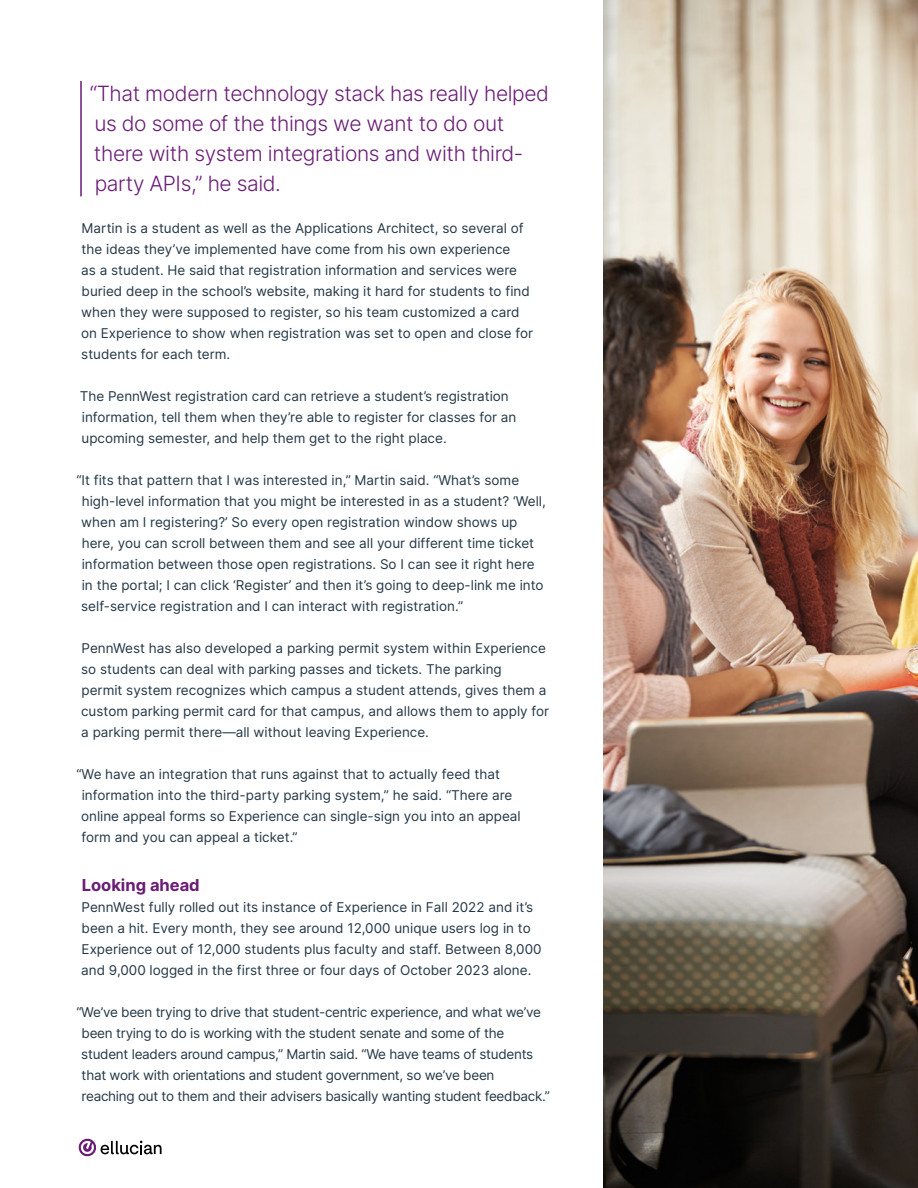
<style>
.page{position:relative;width:918px;height:1188px;background:#fff}
.page>*{position:absolute;margin:0;border:0;box-sizing:border-box;transform-origin:0 0}
.t1{font:300 21px/30px "Inter";letter-spacing:-.02em;color:#6a1b76}
.t2{font:700 16.5px "Inter";color:#6a1b76}
.t3{font:13.5px/21px "Inter";color:#253846}
.t4{font:13.5px/21px "Inter";letter-spacing:-.02em;color:#253846}
</style>
<div class="page">
<svg style="left:78px;top:1138px;width:84px;height:19px"></svg>
<img style="left:603px;top:1px;width:315px;height:1187px">
<hr style="left:80px;top:81px;width:2px;height:115px;background:#6a1b76">
<h1 class="t1" style="left:90px;top:78px;width:461px">“That modern technology stack has really helped us do some of the things we want to do out there with system integrations and with third&shy;party APIs,” he said.</h1>
<p class="t3" style="left:81px;top:218px;width:454px">Martin is a student as well as the Applications Architect, so several of the ideas they’ve implemented have come from his own experience<br>as a student. He said that registration information and services were buried deep in the school’s website, making it hard for students to find when they were supposed to register, so his team customized a card on Experience to show when registration was set to open and close for students for each term.</p>
<p class="t3" style="left:80px;top:386px;width:438px">The PennWest registration card can retrieve a student’s registration information, tell them when they’re able to register for classes for an upcoming semester, and help them get to the right place.</p>
<p class="t3" style="left:81px;top:470px;width:466px;text-indent:-5px">“It fits that pattern that I was interested in,” Martin said. “What’s some high-level information that you might be interested in as a student? ‘Well, when am I registering?’ So every open registration window shows up here, you can scroll between them and see all your different time ticket information between those open registrations. So I can see it right here in the portal; I can click ‘Register’ and then it’s going to deep-link me into self-service registration and I can interact with registration.”</p>
<p class="t3" style="left:81px;top:638px;width:470px">PennWest has also developed a parking permit system within Experience so students can deal with parking passes and tickets. The parking<br>permit system recognizes which campus a student attends, gives them a custom parking permit card for that campus, and allows them to apply for a parking permit there—all without leaving Experience.</p>
<p class="t3" style="left:81px;top:764px;width:441px;text-indent:-5px">“We have an integration that runs against that to actually feed that information into the third-party parking system,” he said. “There are online appeal forms so Experience can single-sign you into an appeal form and you can appeal a ticket.”</p>
<p class="t2" style="left:82px;top:873px;width:120px">Looking ahead</p>
<p class="t3" style="left:81px;top:896px;width:462px">PennWest fully rolled out its instance of Experience in Fall 2022 and it’s been a hit. Every month, they see around 12,000 unique users log in to Experience out of 12,000 students plus faculty and staff. Between 8,000 and 9,000 logged in the first three or four days of October 2023 alone.</p>
<p class="t4" style="left:81px;top:1001px;width:470px;text-indent:-5px">“We’ve been trying to drive that student-centric experience, and what we’ve been trying to do is working with the student senate and some of the student leaders around campus,” Martin said. “We have teams of students that work with orientations and student government, so we’ve been reaching out to them and their advisers basically wanting student feedback.”</p>
</div>
